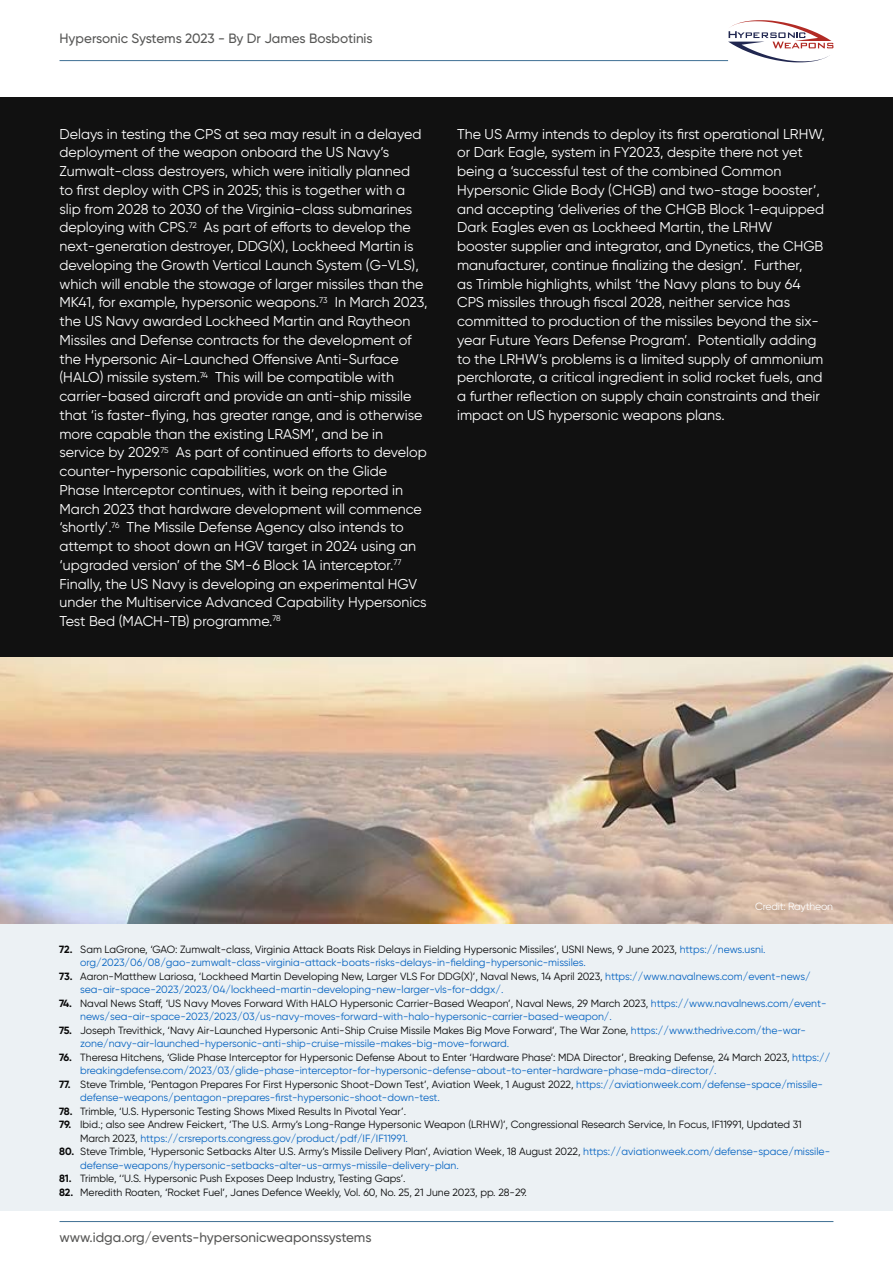
<style>
.page{position:relative;width:893px;height:1263px;background:#fff}
.page>*{position:absolute;margin:0;border:0;box-sizing:border-box;transform-origin:0 0}
.t1{font:14.25px/18.8px "Gilroy";color:#fff}
.t2{font:500 13.5px "Gilroy";color:#575756}
.t3{font:10.5px/13.5px "Gilroy";color:#0563c1}
.t4{font:10.5px/13.5px "Gilroy";color:#080808}
.t5{font:10.5px "Gilroy";letter-spacing:-.02em;color:#fff}
.s1{font-weight:700;color:#080808}
.s2{color:#080808}
.s3{font-weight:700}
.s4{color:#0563c1}
</style>
<div class="page">
<svg style="left:728px;top:20px;width:105px;height:42px"></svg>
<hr style="left:60px;top:60px;width:668px;height:1px;background:#407094">
<hr style="left:60px;top:1221px;width:773px;height:1px;background:#407094">
<div style="left:0;top:98px;width:893px;height:559px;background:#111"></div>
<div style="left:0;top:923px;width:893px;height:288px;background:#ecf1f4"></div>
<img style="left:0;top:657px;width:893px;height:266px">
<p class="t2" style="left:60px;top:30px;width:315px">Hypersonic Systems 2023 - By Dr James Bosbotinis</p>
<p class="t1" style="left:60px;top:124px;width:370px">Delays in testing the CPS at sea may result in a delayed deployment of the weapon onboard the US Navy’s Zumwalt-class destroyers, which were initially planned<br>to first deploy with CPS in 2025; this is together with a slip from 2028 to 2030 of the Virginia-class submarines deploying with CPS.<sup>72</sup> As part of efforts to develop the next-generation destroyer, DDG(X), Lockheed Martin is developing the Growth Vertical Launch System (G-VLS), which will enable the stowage of larger missiles than the MK41, for example, hypersonic weapons.<sup>73</sup> In March 2023, the US Navy awarded Lockheed Martin and Raytheon Missiles and Defense contracts for the development of the Hypersonic Air-Launched Offensive Anti-Surface (HALO) missile system.<sup>74</sup> This will be compatible with carrier-based aircraft and provide an anti-ship missile that ‘is faster-flying, has greater range, and is otherwise more capable than the existing LRASM’, and be in service by 2029.<sup>75</sup> As part of continued efforts to develop counter-hypersonic capabilities, work on the Glide Phase Interceptor continues, with it being reported in March 2023 that hardware development will commence ‘shortly’.<sup>76</sup> The Missile Defense Agency also intends to attempt to shoot down an HGV target in 2024 using an ‘upgraded version’ of the SM-6 Block 1A interceptor.<sup>77<br></sup>Finally, the US Navy is developing an experimental HGV under the Multiservice Advanced Capability Hypersonics Test Bed (MACH-TB) programme.<sup>78</sup></p>
<p class="t1" style="left:457px;top:124px;width:369px">The US Army intends to deploy its first operational LRHW, or Dark Eagle, system in FY2023, despite there not yet being a ‘successful test of the combined Common Hypersonic Glide Body (CHGB) and two-stage booster’, and accepting ‘deliveries of the CHGB Block 1-equipped Dark Eagles even as Lockheed Martin, the LRHW booster supplier and integrator, and Dynetics, the CHGB manufacturer, continue finalizing the design’. Further,<br>as Trimble highlights, whilst ‘the Navy plans to buy 64<br>CPS missiles through fiscal 2028, neither service has committed to production of the missiles beyond the six&shy;year Future Years Defense Program’. Potentially adding to the LRHW’s problems is a limited supply of ammonium perchlorate, a critical ingredient in solid rocket fuels, and a further reflection on supply chain constraints and their impact on US hypersonic weapons plans.</p>
<p class="t5" style="left:755px;top:899px;width:79px">Credit: Raytheon</p>
<p class="t3" style="left:80px;top:942px;width:687px;text-indent:-21px"><span class="s1">72.</span> <span class="s2">Sam LaGrone, ‘GAO: Zumwalt-class, Virginia Attack Boats Risk Delays in Fielding Hypersonic Missiles’, USNI News, 9 June 2023,</span> https://news.usni. org/2023/06/08/gao-zumwalt-class-virginia-attack-boats-risks-delays-in-fielding-hypersonic-missiles.</p>
<p class="t3" style="left:80px;top:969px;width:732px;text-indent:-21px"><span class="s1">73.</span> <span class="s2">Aaron-Matthew Lariosa, ‘Lockheed Martin Developing New, Larger VLS For DDG(X)’, Naval News, 14 April 2023,</span> https://www.navalnews.com/event-news/ sea-air-space-2023/2023/04/lockheed-martin-developing-new-larger-vls-for-ddgx/.</p>
<p class="t3" style="left:80px;top:996px;width:748px;text-indent:-21px"><span class="s1">74.</span> <span class="s2">Naval News Staff, ‘US Navy Moves Forward With HALO Hypersonic Carrier-Based Weapon’, Naval News, 29 March 2023,</span> https://www.navalnews.com/event&shy;news/sea-air-space-2023/2023/03/us-navy-moves-forward-with-halo-hypersonic-carrier-based-weapon/.</p>
<p class="t3" style="left:80px;top:1023px;width:727px;text-indent:-21px"><span class="s1">75.</span> <span class="s2">Joseph Trevithick, ‘Navy Air-Launched Hypersonic Anti-Ship Cruise Missile Makes Big Move Forward’, The War Zone,</span> https://www.thedrive.com/the-war&shy;zone/navy-air-launched-hypersonic-anti-ship-cruise-missile-makes-big-move-forward.</p>
<p class="t4" style="left:80px;top:1050px;width:752px;text-indent:-21px"><span class="s3">76.</span> Theresa Hitchens, ‘Glide Phase Interceptor for Hypersonic Defense About to Enter ‘Hardware Phase’: MDA Director’, Breaking Defense, 24 March 2023, <span class="s4">https:// breakingdefense.com/2023/03/glide-phase-interceptor-for-hypersonic-defense-about-to-enter-hardware-phase-mda-director/.</span></p>
<p class="t3" style="left:80px;top:1077px;width:744px;text-indent:-21px"><span class="s1">77.</span> <span class="s2">Steve Trimble, ‘Pentagon Prepares For First Hypersonic Shoot-Down Test’, Aviation Week, 1 August 2022,</span> https://aviationweek.com/defense-space/missile&shy;defense-weapons/pentagon-prepares-first-hypersonic-shoot-down-test.</p>
<p class="t4" style="left:59px;top:1104px;width:349px"><span class="s3">78.</span> Trimble, ‘U.S. Hypersonic Testing Shows Mixed Results In Pivotal Year’.</p>
<p class="t4" style="left:80px;top:1118px;width:723px;text-indent:-21px"><span class="s3">79.</span> Ibid.; also see Andrew Feickert, ‘The U.S. Army’s Long-Range Hypersonic Weapon (LRHW)’, Congressional Research Service, In Focus, IF11991, Updated 31<br>March 2023, <span class="s4">https://crsreports.congress.gov/product/pdf/IF/IF11991.</span></p>
<p class="t3" style="left:80px;top:1145px;width:751px;text-indent:-21px"><span class="s1">80.</span> <span class="s2">Steve Trimble, ‘Hypersonic Setbacks Alter U.S. Army’s Missile Delivery Plan’, Aviation Week, 18 August 2022,</span> https://aviationweek.com/defense-space/missile&shy;defense-weapons/hypersonic-setbacks-alter-us-armys-missile-delivery-plan.</p>
<p class="t4" style="left:59px;top:1172px;width:348px"><span class="s3">81.</span> Trimble, ‘‘U.S. Hypersonic Push Exposes Deep Industry, Testing Gaps’.</p>
<p class="t4" style="left:59px;top:1185px;width:469px"><span class="s3">82.</span> Meredith Roaten, ‘Rocket Fuel’, Janes Defence Weekly, Vol. 60, No. 25, 21 June 2023, pp. 28-29.</p>
<p class="t2" style="left:60px;top:1229px;width:314px">www.idga.org/events-hypersonicweaponssystems</p>
</div>
